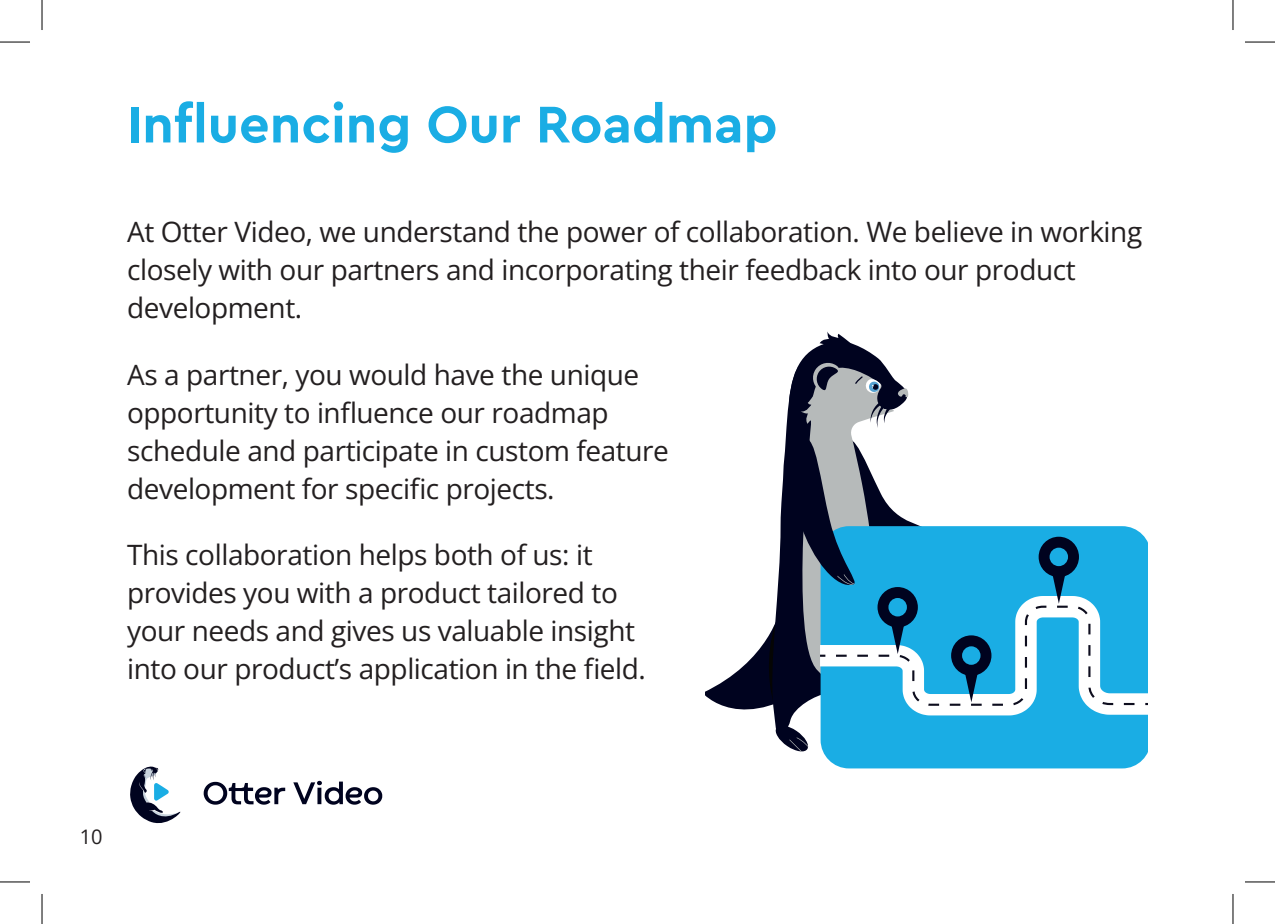
<style>
.page{position:relative;width:1275px;height:924px;background:#fff}
.page>*{position:absolute;margin:0;border:0;box-sizing:border-box;transform-origin:0 0}
.t1{font:700 54px "Cera Pro";color:#1aade4}
.t2{font:28px/38px "Open Sans";letter-spacing:-.015em;color:#231f20}
.t3{font:20px "Open Sans";color:#231f20}
</style>
<div class="page">
<svg style="left:204px;top:781px;width:81px;height:23px"></svg>
<svg style="left:293px;top:780px;width:89px;height:24px"></svg>
<svg style="left:130px;top:766px;width:51px;height:58px"></svg>
<div style="left:823px;top:752px;width:325px;height:16px;background:#1aade4"></div>
<svg style="left:705px;top:331px;width:443px;height:421px"></svg>
<hr style="left:0;top:42px;width:30px;height:1px;background:#000">
<hr style="left:1245px;top:42px;width:30px;height:1px;background:#000">
<hr style="left:0;top:881px;width:30px;height:1px;background:#000">
<hr style="left:1245px;top:881px;width:30px;height:1px;background:#000">
<hr style="left:42px;top:0;width:1px;height:30px;background:#000">
<hr style="left:42px;top:893px;width:1px;height:30px;background:#000">
<hr style="left:1232px;top:0;width:1px;height:30px;background:#000">
<hr style="left:1232px;top:893px;width:1px;height:30px;background:#000">
<h1 class="t1" style="left:127px;top:88px;width:652px">Influencing Our Roadmap</h1>
<p class="t2" style="left:127px;top:212px;width:1016px">At Otter Video, we understand the power of collaboration. We believe in working closely with our partners and incorporating their feedback into our product development.</p>
<p class="t2" style="left:127px;top:354px;width:543px">As a partner, you would have the unique opportunity to influence our roadmap schedule and participate in custom feature development for specific projects.</p>
<p class="t2" style="left:127px;top:535px;width:520px">This collaboration helps both of us: it provides you with a product tailored to your needs and gives us valuable insight into our product’s application in the field.</p>
<p class="t3" style="left:80px;top:822px;width:24px">10</p>
</div>
